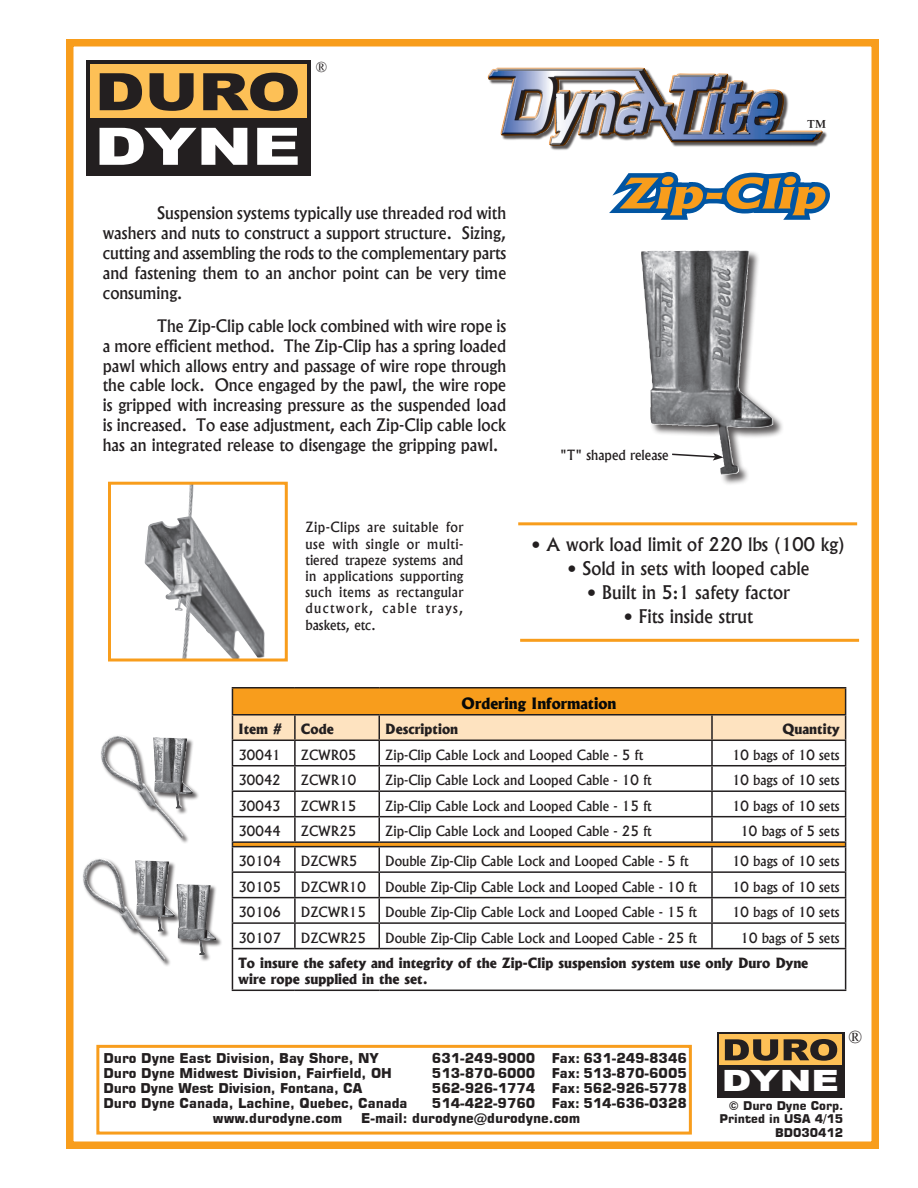
<style>
.page{position:relative;width:918px;height:1188px;background:#fff}
.page>*{position:absolute;margin:0;border:0;box-sizing:border-box;transform-origin:0 0}
.t1{font:900 51.6px "Arial";color:#fff;scale:1.3 1}
.t2{font:italic 40.5px "Albertus Extra Bold W1";color:#f89d1c;scale:1.33 1}
.t3{font:900 29.25px "Arial";color:#fff;scale:1.3 1}
.t4{font:19.35px "Times New Roman";color:#231f20}
.t5{font:18px "Albertus Medium W1";color:#231f20}
.t6{font:18px "Times New Roman";color:#231f20}
.t7{font:16.5px/19.8px "Albertus Medium W1";color:#231f20;text-align:justify}
.t8{font:15px "Albertus Extra Bold W1";color:#070909}
.t9{font:15px "Times New Roman";color:#231f20}
.t10{font:13.5px/16.2px "Albertus Medium W1";color:#231f20;text-align:justify}
.t11{font:700 13.5px "Square 721 BT";color:#231f20}
.t12{font:13.5px/16.2px "Albertus Extra Bold W1";color:#231f20}
.t13{font:700 12px/13.5px "Square 721 BT";color:#231f20;text-align:right}
</style>
<div class="page">
<div style="left:66px;top:39px;width:813px;height:1110px;border:8px solid #f89d1c"></div>
<div style="left:96px;top:1045px;width:596px;height:90px;background:#fff;border:3px solid #f89d1c"></div>
<div style="left:489px;top:69px;width:339px;height:82px;background:#231f20;opacity:.75"></div>
<img style="left:487px;top:68px;width:336px;height:78px">
<div style="left:86px;top:61px;width:225px;height:115px;background:#231f20"></div>
<div style="left:90px;top:65px;width:217px;height:53px;background:#fdc056"></div>
<svg style="left:100px;top:73px;width:42px;height:37px"></svg>
<svg style="left:150px;top:73px;width:44px;height:38px"></svg>
<svg style="left:203px;top:73px;width:95px;height:38px"></svg>
<div style="left:717px;top:1032px;width:128px;height:66px;background:#231f20"></div>
<div style="left:720px;top:1035px;width:122px;height:30px;background:#fdc056"></div>
<svg style="left:725px;top:1039px;width:53px;height:22px"></svg>
<svg style="left:784px;top:1039px;width:53px;height:22px"></svg>
<svg style="left:233px;top:949px;width:612px;height:41px"></svg>
<hr style="left:232px;top:687px;width:63px;height:1px;background:#231f20">
<hr style="left:295px;top:687px;width:84px;height:1px;background:#231f20">
<hr style="left:379px;top:687px;width:333px;height:1px;background:#231f20">
<hr style="left:712px;top:687px;width:134px;height:1px;background:#231f20">
<svg style="left:232px;top:688px;width:614px;height:260px"></svg>
<hr style="left:232px;top:948px;width:63px;height:1px;background:#231f20">
<hr style="left:232px;top:949px;width:1px;height:41px;background:#231f20">
<hr style="left:295px;top:948px;width:84px;height:1px;background:#231f20">
<hr style="left:379px;top:948px;width:333px;height:1px;background:#231f20">
<hr style="left:712px;top:948px;width:134px;height:1px;background:#231f20">
<hr style="left:845px;top:949px;width:1px;height:41px;background:#231f20">
<hr style="left:232px;top:990px;width:63px;height:1px;background:#231f20">
<hr style="left:295px;top:990px;width:84px;height:1px;background:#231f20">
<hr style="left:379px;top:990px;width:333px;height:1px;background:#231f20">
<hr style="left:712px;top:990px;width:134px;height:1px;background:#231f20">
<img style="left:177px;top:486px;width:17px;height:38px">
<div style="left:108px;top:482px;width:180px;height:180px;border:3px solid #f89d1c"></div>
<svg style="left:609px;top:171px;width:221px;height:49px"></svg>
<hr style="left:518px;top:522px;width:339px;height:3px;background:#f89d1c">
<hr style="left:520px;top:639px;width:339px;height:3px;background:#f89d1c">
<div style="left:641px;top:250px;width:144px;height:236px;background:#231f20;opacity:.75"></div>
<img style="left:641px;top:250px;width:132px;height:225px">
<svg style="left:671px;top:453px;width:52px;height:8px"></svg>
<div style="left:82px;top:857px;width:89px;height:110px;background:#231f20;opacity:.75"></div>
<img style="left:82px;top:858px;width:16px;height:21px">
<div style="left:135px;top:860px;width:47px;height:78px;background:#231f20;opacity:.75"></div>
<img style="left:135px;top:860px;width:40px;height:71px">
<div style="left:176px;top:884px;width:47px;height:78px;background:#231f20;opacity:.75"></div>
<img style="left:176px;top:884px;width:40px;height:71px">
<div style="left:100px;top:734px;width:89px;height:110px;background:#231f20;opacity:.75"></div>
<img style="left:100px;top:735px;width:16px;height:21px">
<div style="left:153px;top:737px;width:47px;height:78px;background:#231f20;opacity:.75"></div>
<img style="left:153px;top:737px;width:40px;height:71px">
<p class="t9" style="left:316px;top:57px;width:13px">®</p>
<h1 class="t1" style="left:94px;top:109px;width:160px">DYNE</h1>
<p class="t7" style="left:103px;top:203px;width:405px;text-indent:54px">Suspension systems typically use threaded rod with washers and nuts to construct a support structure. Sizing, cutting and assembling the rods to the complementary parts and fastening them to an anchor point can be very time consuming.</p>
<p class="t7" style="left:103px;top:316px;width:405px;text-indent:54px">The Zip-Clip cable lock combined with wire rope is a more efficient method. The Zip-Clip has a spring loaded pawl which allows entry and passage of wire rope through the cable lock. Once engaged by the pawl, the wire rope is gripped with increasing pressure as the suspended load is increased. To ease adjustment, each Zip-Clip cable lock has an integrated release to disengage the gripping pawl.</p>
<p class="t10" style="left:306px;top:519px;width:159px">Zip-Clips are suitable for use with single or multi&shy;tiered trapeze systems and in applications supporting such items as rectangular ductwork, cable trays, baskets, etc.</p>
<h3 class="t4" style="left:807px;top:113px;width:20px">™</h3>
<h2 class="t2" style="left:618px;top:167px;width:165px">Zip-Clip</h2>
<p class="t10" style="left:560px;top:447px;width:110px">"T" shaped release</p>
<h3 class="t5" style="left:532px;top:533px;width:315px">• A work load limit of 220 lbs (100 kg)</h3>
<h3 class="t5" style="left:568px;top:557px;width:243px">• Sold in sets with looped cable</h3>
<h3 class="t5" style="left:587px;top:581px;width:204px">• Built in 5:1 safety factor</h3>
<h3 class="t5" style="left:624px;top:605px;width:131px">• Fits inside strut</h3>
<p class="t8" style="left:462px;top:693px;width:156px">Ordering Information</p>
<p class="t12" style="left:238px;top:721px;width:45px">Item #</p>
<p class="t12" style="left:301px;top:721px;width:34px">Code</p>
<p class="t12" style="left:385px;top:721px;width:74px">Description</p>
<p class="t12" style="left:782px;top:721px;width:59px">Quantity</p>
<p class="t10" style="left:238px;top:747px;width:44px">30041</p>
<p class="t10" style="left:301px;top:747px;width:57px">ZCWR05</p>
<p class="t10" style="left:385px;top:747px;width:260px">Zip-Clip Cable Lock and Looped Cable - 5 ft</p>
<p class="t10" style="left:732px;top:747px;width:109px">10 bags of 10 sets</p>
<p class="t10" style="left:238px;top:772px;width:44px">30042</p>
<p class="t10" style="left:301px;top:772px;width:57px">ZCWR10</p>
<p class="t10" style="left:385px;top:772px;width:268px">Zip-Clip Cable Lock and Looped Cable - 10 ft</p>
<p class="t10" style="left:732px;top:772px;width:109px">10 bags of 10 sets</p>
<p class="t10" style="left:238px;top:797px;width:44px">30043</p>
<p class="t10" style="left:301px;top:797px;width:57px">ZCWR15</p>
<p class="t10" style="left:385px;top:797px;width:268px">Zip-Clip Cable Lock and Looped Cable - 15 ft</p>
<p class="t10" style="left:732px;top:797px;width:109px">10 bags of 10 sets</p>
<p class="t10" style="left:238px;top:823px;width:44px">30044</p>
<p class="t10" style="left:301px;top:823px;width:57px">ZCWR25</p>
<p class="t10" style="left:385px;top:823px;width:268px">Zip-Clip Cable Lock and Looped Cable - 25 ft</p>
<p class="t10" style="left:741px;top:823px;width:101px">10 bags of 5 sets</p>
<p class="t10" style="left:238px;top:853px;width:44px">30104</p>
<p class="t10" style="left:301px;top:853px;width:58px">DZCWR5</p>
<p class="t10" style="left:385px;top:853px;width:305px">Double Zip-Clip Cable Lock and Looped Cable - 5 ft</p>
<p class="t10" style="left:732px;top:853px;width:109px">10 bags of 10 sets</p>
<p class="t10" style="left:238px;top:878px;width:44px">30105</p>
<p class="t10" style="left:301px;top:878px;width:66px">DZCWR10</p>
<p class="t10" style="left:385px;top:878px;width:313px">Double Zip-Clip Cable Lock and Looped Cable - 10 ft</p>
<p class="t10" style="left:732px;top:878px;width:109px">10 bags of 10 sets</p>
<p class="t10" style="left:239px;top:904px;width:44px">30106</p>
<p class="t10" style="left:301px;top:904px;width:66px">DZCWR15</p>
<p class="t10" style="left:385px;top:904px;width:313px">Double Zip-Clip Cable Lock and Looped Cable - 15 ft</p>
<p class="t10" style="left:732px;top:904px;width:109px">10 bags of 10 sets</p>
<p class="t10" style="left:239px;top:929px;width:44px">30107</p>
<p class="t10" style="left:301px;top:929px;width:66px">DZCWR25</p>
<p class="t10" style="left:385px;top:929px;width:313px">Double Zip-Clip Cable Lock and Looped Cable - 25 ft</p>
<p class="t10" style="left:741px;top:929px;width:101px">10 bags of 5 sets</p>
<p class="t12" style="left:239px;top:955px;width:571px">To insure the safety and integrity of the Zip-Clip suspension system use only Duro Dyne wire rope supplied in the set.</p>
<h3 class="t6" style="left:848px;top:1025px;width:15px">®</h3>
<p class="t11" style="left:104px;top:1050px;width:277px">Duro Dyne East Division, Bay Shore, NY</p>
<p class="t11" style="left:432px;top:1050px;width:256px">631-249-9000 Fax: 631-249-8346</p>
<p class="t11" style="left:103px;top:1065px;width:290px">Duro Dyne Midwest Division, Fairfield, OH</p>
<p class="t11" style="left:432px;top:1065px;width:256px">513-870-6000 Fax: 513-870-6005</p>
<p class="t11" style="left:103px;top:1080px;width:261px">Duro Dyne West Division, Fontana, CA</p>
<p class="t11" style="left:432px;top:1080px;width:256px">562-926-1774 Fax: 562-926-5778</p>
<p class="t11" style="left:103px;top:1095px;width:306px">Duro Dyne Canada, Lachine, Quebec, Canada</p>
<p class="t11" style="left:432px;top:1095px;width:256px">514-422-9760 Fax: 514-636-0328</p>
<p class="t11" style="left:213px;top:1110px;width:131px">www.durodyne.com</p>
<p class="t11" style="left:361px;top:1110px;width:221px">E-mail: durodyne@durodyne.com</p>
<h3 class="t3" style="left:722px;top:1060px;width:92px">DYNE</h3>
<p class="t13" style="left:720px;top:1099px;width:125px">© Duro Dyne Corp.<br>Printed in USA 4/15<br>BD030412</p>
</div>
